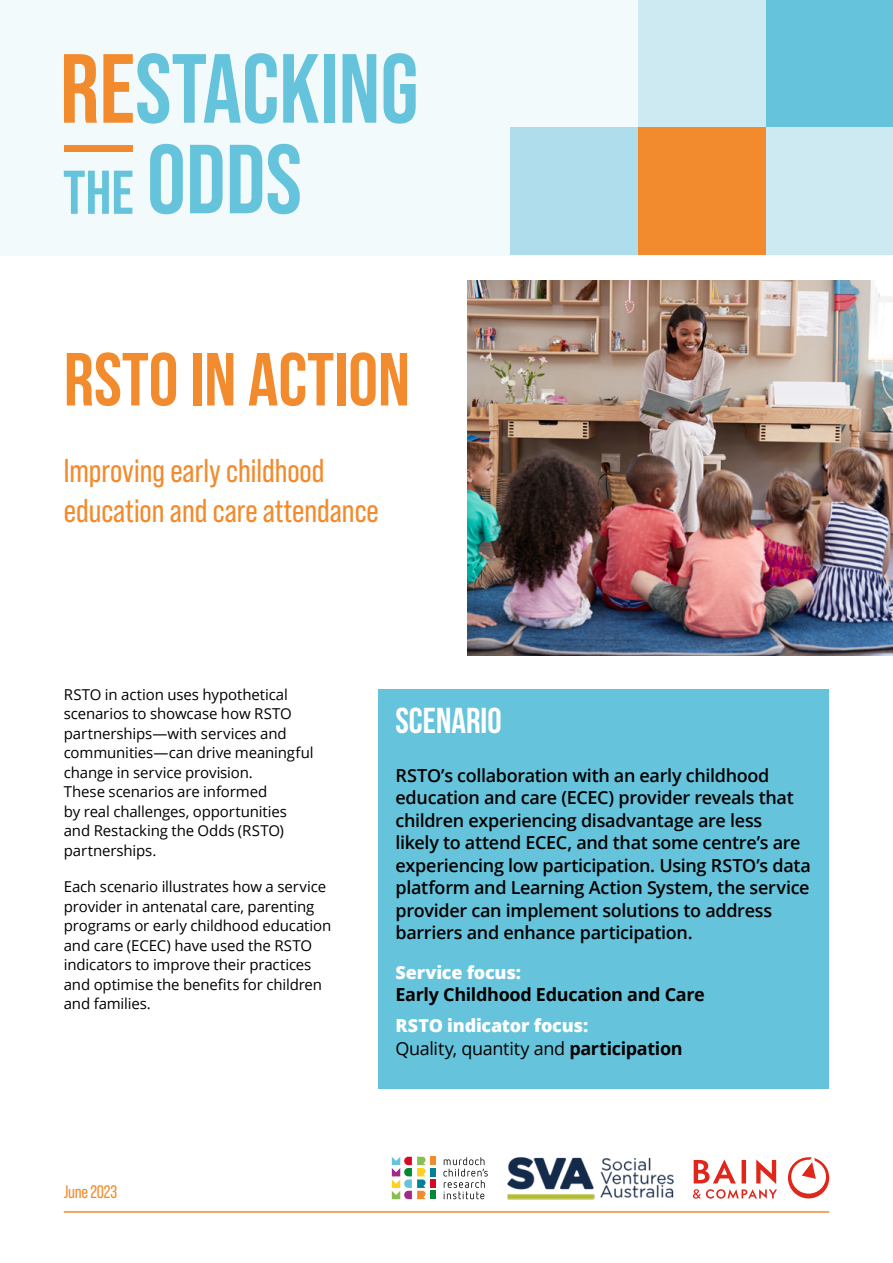
<style>
.page{position:relative;width:893px;height:1263px;background:#fff}
.page>*{position:absolute;margin:0;border:0;box-sizing:border-box;transform-origin:0 0}
.RSTO_Title{font:75px "Bebas Neue";color:#f28b2d}
.RSTO_Heading_1{font:36px "Bebas Neue";color:#fff}
.t1{font:33px/39.6px "Bebas Neue Pro";color:#f28b2d}
.RSTO_body_text{font:600 18px/22.5px "Open Sans";letter-spacing:-.02em;color:#000}
.RSTO_body_text-2{font:800 18px/22.5px "Open Sans";letter-spacing:-.015em;color:#fff}
.RSTO_body_text-3{font:700 18px/22.5px "Open Sans";letter-spacing:-.02em;color:#000}
.RSTO_body_text-4{font:18px "Bebas Neue Pro";letter-spacing:-.015em;color:#f28b2d}
.RSTO_body_text-5{font:15px/19.5px "Open Sans";letter-spacing:-.01em;color:#000}
.s1{font-weight:800;color:#fff}
.s2{font-weight:400;color:#000}
.s3{font-weight:700;color:#000}
</style>
<div class="page">
<div style="left:0;top:0;width:893px;height:255px;background:#f3fafc"></div>
<svg style="left:64px;top:171px;width:68px;height:43px"></svg>
<svg style="left:150px;top:144px;width:33px;height:70px"></svg>
<svg style="left:190px;top:145px;width:33px;height:68px"></svg>
<svg style="left:230px;top:145px;width:32px;height:68px"></svg>
<svg style="left:268px;top:144px;width:32px;height:70px"></svg>
<div style="left:64px;top:145px;width:69px;height:6px;background:#f28b2d"></div>
<svg style="left:64px;top:54px;width:33px;height:69px"></svg>
<svg style="left:103px;top:53px;width:174px;height:71px"></svg>
<svg style="left:283px;top:54px;width:36px;height:69px"></svg>
<div style="left:324px;top:54px;width:10px;height:69px;background:#65c4db"></div>
<svg style="left:343px;top:54px;width:33px;height:69px"></svg>
<svg style="left:384px;top:53px;width:32px;height:71px"></svg>
<div style="left:765px;top:0;width:128px;height:128px;background:#65c4db"></div>
<div style="left:765px;top:128px;width:128px;height:127px;background:#cde9f2"></div>
<div style="left:638px;top:0;width:127px;height:128px;background:#cde9f2"></div>
<div style="left:638px;top:128px;width:127px;height:127px;background:#f28b2d"></div>
<div style="left:510px;top:128px;width:128px;height:127px;background:#afddeb"></div>
<svg style="left:443px;top:1157px;width:45px;height:42px"></svg>
<div style="left:430px;top:1157px;width:5px;height:8px;background:#f28b2d"></div>
<div style="left:430px;top:1179px;width:5px;height:9px;background:#d70926"></div>
<div style="left:430px;top:1168px;width:5px;height:8px;background:#008295"></div>
<div style="left:430px;top:1191px;width:5px;height:8px;background:#008834"></div>
<svg style="left:392px;top:1157px;width:34px;height:42px"></svg>
<svg style="left:693px;top:1159px;width:84px;height:40px"></svg>
<svg style="left:788px;top:1157px;width:41px;height:41px"></svg>
<img style="left:507px;top:1157px;width:167px;height:42px">
<hr style="left:64px;top:1211px;width:765px;height:2px;background:#f28b2d">
<div style="left:378px;top:689px;width:451px;height:400px;background:#65c4db"></div>
<img style="left:468px;top:281px;width:425px;height:375px">
<p class="RSTO_Title" style="left:64px;top:338px;width:348px">RSTO IN ACTION</p>
<p class="t1" style="left:64px;top:451px;width:317px">Improving early childhood education and care attendance</p>
<p class="RSTO_body_text-5" style="left:64px;top:684px;width:251px">RSTO in action uses hypothetical scenarios to showcase how RSTO partnerships—with services and communities—can drive meaningful change in service provision.<br>These scenarios are informed<br>by real challenges, opportunities and Restacking the Odds (RSTO) partnerships.</p>
<p class="RSTO_body_text-5" style="left:64px;top:876px;width:269px">Each scenario illustrates how a service provider in antenatal care, parenting programs or early childhood education and care (ECEC) have used the RSTO indicators to improve their practices and optimise the benefits for children and families.</p>
<p class="RSTO_body_text-4" style="left:64px;top:1182px;width:55px">June 2023</p>
<h1 class="RSTO_Heading_1" style="left:395px;top:701px;width:108px">SCENARIO</h1>
<p class="RSTO_body_text" style="left:395px;top:764px;width:417px">RSTO’s collaboration with an early childhood education and care (ECEC) provider reveals that children experiencing disadvantage are less<br>likely to attend ECEC, and that some centre’s are experiencing low participation. Using RSTO’s data platform and Learning Action System, the service provider can implement solutions to address barriers and enhance participation.</p>
<p class="RSTO_body_text-3" style="left:395px;top:961px;width:311px"><span class="s1">Service focus:<br></span>Early Childhood Education and Care</p>
<p class="RSTO_body_text-2" style="left:395px;top:1014px;width:289px">RSTO indicator focus:<br><span class="s2">Quality, quantity and</span> <span class="s3">participation</span></p>
</div>
